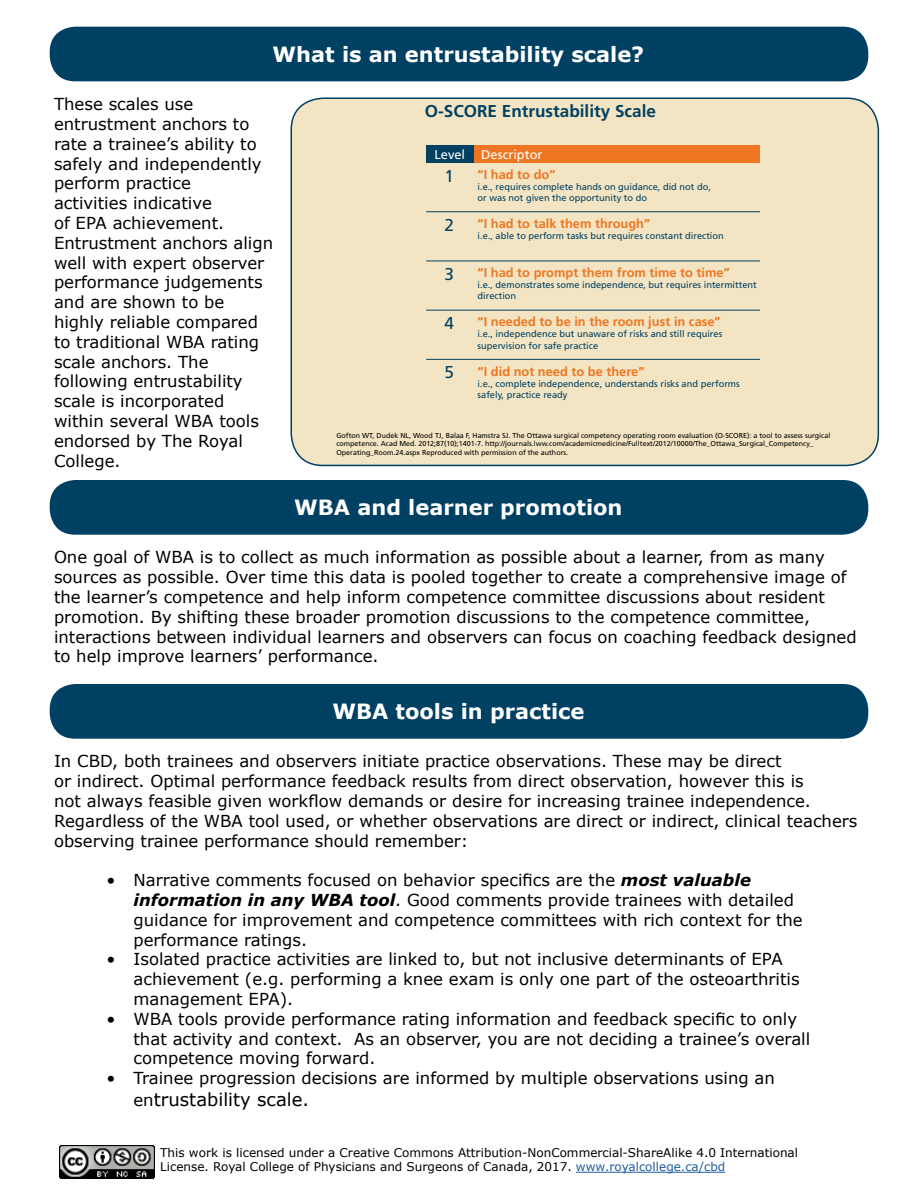
<style>
.page{position:relative;width:918px;height:1188px;background:#fff}
.page>*{position:absolute;margin:0;border:0;box-sizing:border-box;transform-origin:0 0}
.t1{font:700 21px "Verdana";color:#fff}
.t2{font:18px "Verdana";color:#000}
.t3{font:700 17.1px "Frutiger LT Std";color:#004062}
.t4{font:17.1px "Frutiger LT Std";color:#004062}
.t5{font:16.5px/19.8px "Verdana";color:#000}
.t6{font:700 12.9px "Frutiger LT Std";color:#ee7622}
.t7{font:12.9px "Frutiger LT Std";color:#fff}
.t8{font:12px/14.4px "Verdana";color:#000}
.t9{font:9.3px/11.1px "Frutiger LT Std";color:#004062}
.t10{font:7.2px/8.6px "Frutiger LT Std";color:#000}
.s1{font-weight:700;font-style:italic}
.s2{font-size:16.5px}
.s3{color:#215e9e}
</style>
<div class="page">
<hr style="left:576px;top:1172px;width:149px;height:1px;background:#215e9e">
<img style="left:60px;top:1145px;width:94px;height:33px">
<div style="left:50px;top:27px;width:818px;height:54px;background:#004062;border-radius:26px"></div>
<div style="left:50px;top:480px;width:818px;height:55px;background:#004062;border-radius:26px"></div>
<div style="left:50px;top:684px;width:818px;height:55px;background:#004062;border-radius:26px"></div>
<div style="left:291px;top:98px;width:587px;height:367px;background:#f3e5c3;border-radius:32px"></div>
<div style="left:291px;top:98px;width:588px;height:368px;border:2px solid #004062;border-radius:32px"></div>
<hr style="left:426px;top:211px;width:334px;height:1px;background:#004062">
<hr style="left:426px;top:261px;width:334px;height:1px;background:#004062">
<hr style="left:426px;top:310px;width:334px;height:1px;background:#004062">
<hr style="left:426px;top:359px;width:334px;height:1px;background:#004062">
<div style="left:426px;top:145px;width:48px;height:18px;background:#004062"></div>
<div style="left:475px;top:145px;width:285px;height:18px;background:#ee7622"></div>
<p class="t1" style="left:273px;top:40px;width:373px">What is an entrustability scale?</p>
<p class="t5" style="left:54px;top:94px;width:221px">These scales use entrustment anchors to rate a trainee’s ability to safely and independently perform practice<br>activities indicative<br>of EPA achievement.<br>Entrustment anchors align well with expert observer performance judgements and are shown to be highly reliable compared to traditional WBA rating scale anchors. The following entrustability scale is incorporated within several WBA tools endorsed by The Royal<br>College.</p>
<p class="t3" style="left:425px;top:101px;width:233px">O-SCORE Entrustability Scale</p>
<p class="t7" style="left:435px;top:147px;width:32px">Level</p>
<p class="t7" style="left:481px;top:147px;width:63px">Descriptor</p>
<p class="t4" style="left:444px;top:166px;width:11px">1</p>
<p class="t6" style="left:478px;top:167px;width:79px">“I had to do”</p>
<p class="t9" style="left:478px;top:181px;width:235px">i.e., requires complete hands on guidance, did not do, or was not given the opportunity to do</p>
<p class="t4" style="left:444px;top:215px;width:11px">2</p>
<p class="t6" style="left:478px;top:216px;width:174px">“I had to talk them through”</p>
<p class="t9" style="left:478px;top:230px;width:248px">i.e., able to perform tasks but requires constant direction</p>
<p class="t4" style="left:444px;top:264px;width:11px">3</p>
<p class="t6" style="left:478px;top:265px;width:254px">“I had to prompt them from time to time”</p>
<p class="t9" style="left:478px;top:280px;width:281px">i.e., demonstrates some independence, but requires intermittent direction</p>
<p class="t4" style="left:444px;top:313px;width:11px">4</p>
<p class="t6" style="left:478px;top:314px;width:245px">“I needed to be in the room just in case”</p>
<p class="t9" style="left:478px;top:329px;width:246px">i.e., independence but unaware of risks and still requires supervision for safe practice</p>
<p class="t4" style="left:444px;top:362px;width:11px">5</p>
<p class="t6" style="left:478px;top:364px;width:168px">“I did not need to be there”</p>
<p class="t9" style="left:478px;top:378px;width:264px">i.e., complete independence, understands risks and performs safely, practice ready</p>
<p class="t10" style="left:336px;top:431px;width:495px">Gofton WT, Dudek NL, Wood TJ, Balaa F, Hamstra SJ. The Ottawa surgical competency operating room evaluation (O-SCORE): a tool to assess surgical competence. Acad Med. 2012;87(10);1401-7. http://journals.lww.com/academicmedicine/Fulltext/2012/10000/The_Ottawa_Surgical_Competency_<br>Operating_Room.24.aspx Reproduced with permission of the authors.</p>
<p class="t1" style="left:294px;top:494px;width:330px">WBA and learner promotion</p>
<p class="t5" style="left:54px;top:548px;width:804px">One goal of WBA is to collect as much information as possible about a learner, from as many sources as possible. Over time this data is pooled together to create a comprehensive image of the learner’s competence and help inform competence committee discussions about resident promotion. By shifting these broader promotion discussions to the competence committee, interactions between individual learners and observers can focus on coaching feedback designed to help improve learners’ performance.</p>
<p class="t1" style="left:332px;top:698px;width:254px">WBA tools in practice</p>
<p class="t5" style="left:54px;top:752px;width:805px">In CBD, both trainees and observers initiate practice observations. These may be direct<br>or indirect. Optimal performance feedback results from direct observation, however this is<br>not always feasible given workflow demands or desire for increasing trainee independence.<br>Regardless of the WBA tool used, or whether observations are direct or indirect, clinical teachers observing trainee performance should remember:</p>
<p class="t5" style="left:133px;top:871px;width:671px;text-indent:-27px">• Narrative comments focused on behavior specifics are the <span class="s1">most valuable information in any WBA tool</span>. Good comments provide trainees with detailed guidance for improvement and competence committees with rich context for the performance ratings.</p>
<p class="t5" style="left:133px;top:950px;width:668px;text-indent:-27px">• Isolated practice activities are linked to, but not inclusive determinants of EPA achievement (e.g. performing a knee exam is only one part of the osteoarthritis management EPA).</p>
<p class="t5" style="left:133px;top:1009px;width:678px;text-indent:-27px">• WBA tools provide performance rating information and feedback specific to only that activity and context. As an observer, you are not deciding a trainee’s overall competence moving forward.</p>
<p class="t5" style="left:107px;top:1069px;width:670px">• Trainee progression decisions are informed by multiple observations using an</p>
<p class="t2" style="left:133px;top:1088px;width:177px"><span class="s2">en</span>trustability scale.</p>
<p class="t8" style="left:160px;top:1145px;width:639px">This work is licensed under a Creative Commons Attribution-NonCommercial-ShareAlike 4.0 International<br>License. Royal College of Physicians and Surgeons of Canada, 2017. <span class="s3">www.royalcollege.ca/cbd</span></p>
</div>
